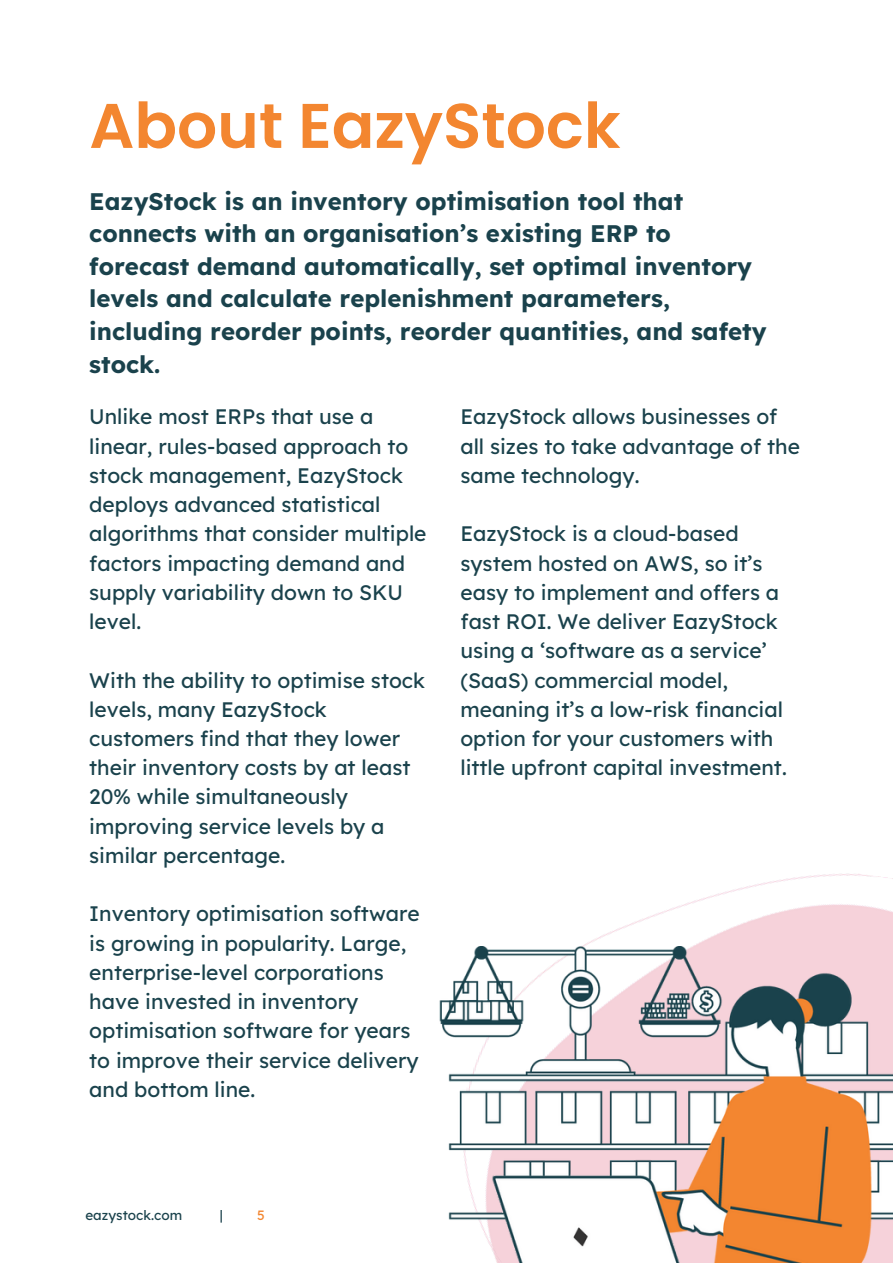
<style>
.page{position:relative;width:893px;height:1264px;background:#fff}
.page>*{position:absolute;margin:0;border:0;box-sizing:border-box;transform-origin:0 0}
.t1{font:600 63px "Poppins";color:#f38630}
.t2{font:700 24px/32.5px "Lexend";color:#1a424c}
.t3{font:21px/29.2px "Lexend";color:#1a424c}
.t4{font:13.5px "Lexend";color:#1a424c}
.t5{font:13.5px "Lexend";color:#f38630}
</style>
<div class="page">
<img style="left:583px;top:873px;width:309px;height:73px">
<img style="left:439px;top:946px;width:453px;height:316px">
<p class="t1" style="left:89px;top:82px;width:533px">About EazyStock</p>
<p class="t2" style="left:89px;top:184px;width:678px">EazyStock is an inventory optimisation tool that connects with an organisation’s existing ERP to forecast demand automatically, set optimal inventory levels and calculate replenishment parameters, including reorder points, reorder quantities, and safety stock.</p>
<p class="t3" style="left:89px;top:402px;width:339px">Unlike most ERPs that use a linear, rules-based approach to stock management, EazyStock deploys advanced statistical algorithms that consider multiple factors impacting demand and supply variability down to SKU level.</p>
<p class="t3" style="left:460px;top:402px;width:341px">EazyStock allows businesses of all sizes to take advantage of the same technology.</p>
<p class="t3" style="left:460px;top:519px;width:328px">EazyStock is a cloud-based system hosted on AWS, so it’s easy to implement and offers a fast ROI. We deliver EazyStock using a ‘software as a service’ (SaaS) commercial model, meaning it’s a low-risk financial option for your customers with little upfront capital investment.</p>
<p class="t3" style="left:89px;top:665px;width:337px">With the ability to optimise stock levels, many EazyStock customers find that they lower their inventory costs by at least<br>20% while simultaneously improving service levels by a similar percentage.</p>
<p class="t3" style="left:89px;top:898px;width:332px">Inventory optimisation software is growing in popularity. Large, enterprise-level corporations have invested in inventory optimisation software for years to improve their service delivery and bottom line.</p>
<p class="t4" style="left:85px;top:1205px;width:98px">eazystock.com</p>
<p class="t4" style="left:220px;top:1205px;width:5px">|</p>
<p class="t5" style="left:257px;top:1205px;width:9px">5</p>
</div>
